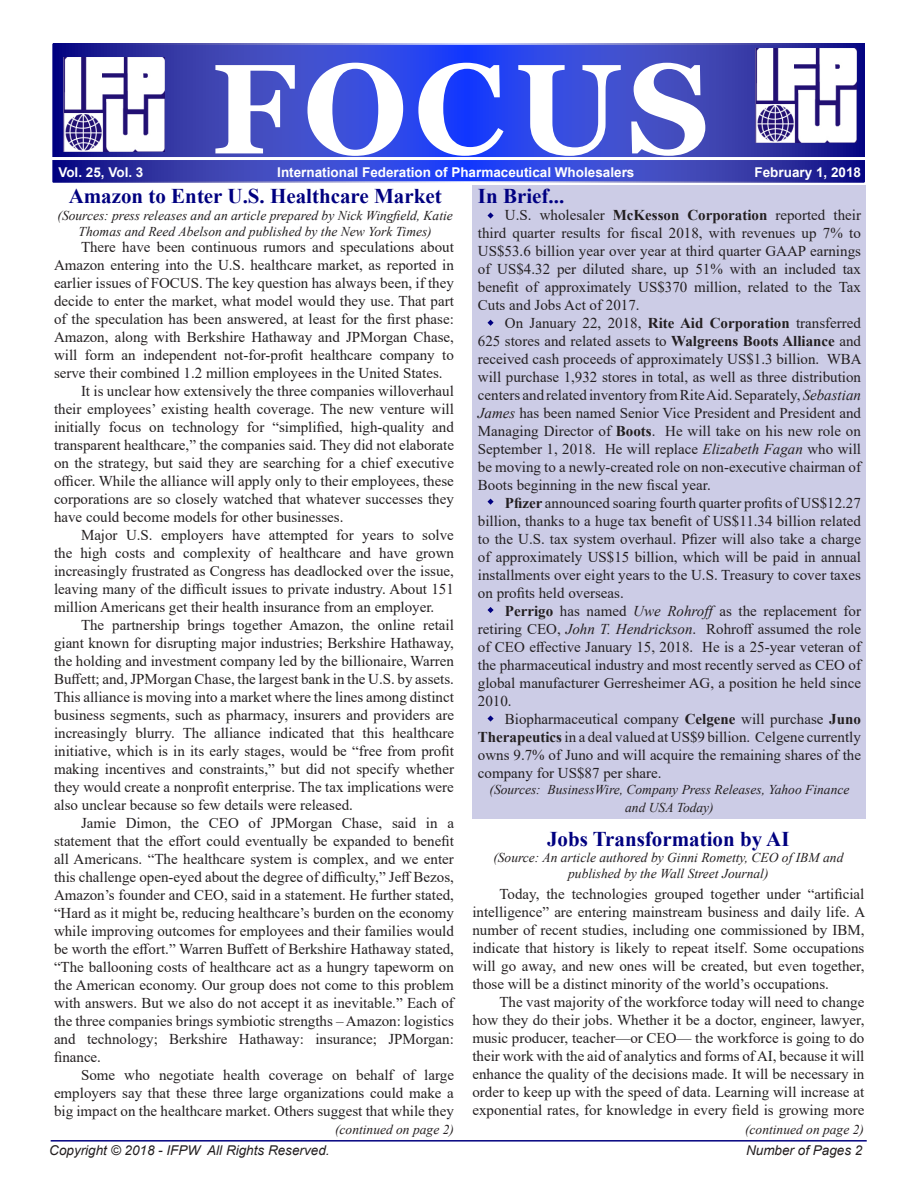
<style>
.page{position:relative;width:918px;height:1188px;background:#fff}
.page>*{position:absolute;margin:0;border:0;box-sizing:border-box;transform-origin:0 0}
.t1{font:700 127.5px "Georgia";letter-spacing:.05em;color:#fff}
.t2{font:700 21px "Times New Roman";color:#000080}
.t3{font:700 21px "Times New Roman";color:#000082}
.t4{font:15px/18px "Times New Roman";color:#231f20;text-align:justify}
.t5{font:italic 13.5px/16.2px "Times New Roman";color:#231f20;text-align:center}
.Source{font:700 13.5px "Arial";color:#fff}
.t6{font:italic 13.5px "Arial";color:#231f20}
.s1{font-weight:700}
.s2{font-style:italic}
</style>
<div class="page">
<div style="left:472px;top:185px;width:393px;height:634px;background:#cccce6"></div>
<hr style="left:51px;top:1140px;width:816px;height:2px;background:#000080">
<svg style="left:55px;top:46px;width:807px;height:134px;background:#3343ca"></svg>
<hr style="left:0;top:157px;width:918px;height:3px;background:#fff">
<img style="left:755px;top:48px;width:101px;height:95px">
<svg style="left:487px;top:319px;width:7px;height:7px"></svg>
<img style="left:64px;top:57px;width:101px;height:95px">
<svg style="left:487px;top:212px;width:7px;height:7px"></svg>
<svg style="left:487px;top:498px;width:7px;height:7px"></svg>
<svg style="left:487px;top:715px;width:7px;height:7px"></svg>
<svg style="left:487px;top:607px;width:7px;height:6px"></svg>
<p class="Source" style="left:58px;top:163px;width:87px">Vol. 25, Vol. 3</p>
<p class="t1" style="left:211px;top:27px;width:500px">FOCUS</p>
<p class="Source" style="left:277px;top:163px;width:359px">International Federation of Pharmaceutical Wholesalers</p>
<p class="Source" style="left:755px;top:163px;width:108px">February 1, 2018</p>
<p class="t2" style="left:69px;top:181px;width:375px">Amazon to Enter U.S. Healthcare Market</p>
<p class="t5" style="left:58px;top:207px;width:397px">(Sources: press releases and an article prepared by Nick Wingfield, Katie<br>Thomas and Reed Abelson and published by the New York Times)</p>
<p class="t4" style="left:54px;top:238px;width:402px;text-indent:27px">There have been continuous rumors and speculations about Amazon entering into the U.S. healthcare market, as reported in earlier issues of FOCUS. The key question has always been, if they decide to enter the market, what model would they use. That part of the speculation has been answered, at least for the first phase:<br>Amazon, along with Berkshire Hathaway and JPMorgan Chase, will form an independent not-for-profit healthcare company to serve their combined 1.2 million employees in the United States.</p>
<p class="t4" style="left:54px;top:382px;width:402px;text-indent:27px">It is unclear how extensively the three companies willoverhaul their employees’ existing health coverage. The new venture will initially focus on technology for “simplified, high-quality and transparent healthcare,” the companies said. They did not elaborate on the strategy, but said they are searching for a chief executive officer. While the alliance will apply only to their employees, these corporations are so closely watched that whatever successes they have could become models for other businesses.</p>
<p class="t4" style="left:54px;top:526px;width:402px;text-indent:27px">Major U.S. employers have attempted for years to solve the high costs and complexity of healthcare and have grown increasingly frustrated as Congress has deadlocked over the issue, leaving many of the difficult issues to private industry. About 151 million Americans get their health insurance from an employer.</p>
<p class="t4" style="left:54px;top:616px;width:402px;text-indent:27px">The partnership brings together Amazon, the online retail giant known for disrupting major industries; Berkshire Hathaway, the holding and investment company led by the billionaire, Warren Buffett; and, JPMorgan Chase, the largest bank in the U.S. by assets.<br>This alliance is moving into a market where the lines among distinct business segments, such as pharmacy, insurers and providers are increasingly blurry. The alliance indicated that this healthcare initiative, which is in its early stages, would be “free from profit making incentives and constraints,” but did not specify whether they would create a nonprofit enterprise. The tax implications were also unclear because so few details were released.</p>
<p class="t4" style="left:54px;top:814px;width:402px;text-indent:27px">Jamie Dimon, the CEO of JPMorgan Chase, said in a statement that the effort could eventually be expanded to benefit all Americans. “The healthcare system is complex, and we enter this challenge open-eyed about the degree of difficulty,” Jeff Bezos, Amazon’s founder and CEO, said in a statement. He further stated, “Hard as it might be, reducing healthcare’s burden on the economy while improving outcomes for employees and their families would be worth the effort.” Warren Buffett of Berkshire Hathaway stated, “The ballooning costs of healthcare act as a hungry tapeworm on the American economy. Our group does not come to this problem with answers. But we also do not accept it as inevitable.” Each of the three companies brings symbiotic strengths – Amazon: logistics and technology; Berkshire Hathaway: insurance; JPMorgan: finance.</p>
<p class="t4" style="left:54px;top:1066px;width:401px;text-indent:27px">Some who negotiate health coverage on behalf of large employers say that these three large organizations could make a big impact on the healthcare market. Others suggest that while they</p>
<p class="t5" style="left:335px;top:1122px;width:120px">(continued on page 2)</p>
<p class="t3" style="left:478px;top:181px;width:88px">In Brief...</p>
<p class="t4" style="left:478px;top:205px;width:385px;text-indent:27px">U.S. wholesaler <span class="s1">McKesson Corporation</span> reported their third quarter results for fiscal 2018, with revenues up 7% to US$53.6 billion year over year at third quarter GAAP earnings of US$4.32 per diluted share, up 51% with an included tax benefit of approximately US$370 million, related to the Tax Cuts and Jobs Act of 2017.</p>
<p class="t4" style="left:478px;top:313px;width:385px;text-indent:27px">On January 22, 2018, <span class="s1">Rite Aid Corporation</span> transferred 625 stores and related assets to <span class="s1">Walgreens Boots Alliance</span> and received cash proceeds of approximately US$1.3 billion. WBA will purchase 1,932 stores in total, as well as three distribution centers and related inventory from Rite Aid. Separately, <span class="s2">Sebastian James</span> has been named Senior Vice President and President and Managing Director of <span class="s1">Boots</span>. He will take on his new role on September 1, 2018. He will replace <span class="s2">Elizabeth Fagan</span> who will be moving to a newly-created role on non-executive chairman of Boots beginning in the new fiscal year.</p>
<p class="t4" style="left:478px;top:493px;width:385px;text-indent:27px"><span class="s1">Pfizer</span> announced soaring fourth quarter profits of US$12.27 billion, thanks to a huge tax benefit of US$11.34 billion related to the U.S. tax system overhaul. Pfizer will also take a charge of approximately US$15 billion, which will be paid in annual installments over eight years to the U.S. Treasury to cover taxes on profits held overseas.</p>
<p class="t4" style="left:478px;top:601px;width:385px;text-indent:27px"><span class="s1">Perrigo</span> has named <span class="s2">Uwe Rohroff</span> as the replacement for retiring CEO, <span class="s2">John T. Hendrickson</span>. Rohroff assumed the role of CEO effective January 15, 2018. He is a 25-year veteran of the pharmaceutical industry and most recently served as CEO of global manufacturer Gerresheimer AG, a position he held since 2010.</p>
<p class="t4" style="left:478px;top:709px;width:385px;text-indent:27px">Biopharmaceutical company <span class="s1">Celgene</span> will purchase <span class="s1">Juno Therapeutics</span> in a deal valued at US$9 billion. Celgene currently owns 9.7% of Juno and will acquire the remaining shares of the company for US$87 per share.</p>
<p class="t5" style="left:490px;top:781px;width:361px">(Sources: BusinessWire, Company Press Releases, Yahoo Finance</p>
<p class="t5" style="left:625px;top:799px;width:90px">and USA Today)</p>
<p class="t2" style="left:547px;top:824px;width:244px">Jobs Transformation by AI</p>
<p class="t5" style="left:493px;top:849px;width:352px">(Source: An article authored by Ginni Rometty, CEO of IBM and published by the Wall Street Journal)</p>
<p class="t4" style="left:472px;top:885px;width:394px;text-indent:27px">Today, the technologies grouped together under “artificial intelligence” are entering mainstream business and daily life. A number of recent studies, including one commissioned by IBM, indicate that history is likely to repeat itself. Some occupations will go away, and new ones will be created, but even together, those will be a distinct minority of the world’s occupations.</p>
<p class="t4" style="left:472px;top:993px;width:394px;text-indent:27px">The vast majority of the workforce today will need to change how they do their jobs. Whether it be a doctor, engineer, lawyer, music producer, teacher—or CEO— the workforce is going to do their work with the aid of analytics and forms of AI, because it will enhance the quality of the decisions made. It will be necessary in order to keep up with the speed of data. Learning will increase at exponential rates, for knowledge in every field is growing more</p>
<p class="t5" style="left:745px;top:1121px;width:120px">(continued on page 2)</p>
<p class="t6" style="left:49px;top:1142px;width:282px">Copyright © 2018 - IFPW All Rights Reserved.</p>
<p class="t6" style="left:746px;top:1142px;width:118px">Number of Pages 2</p>
</div>
